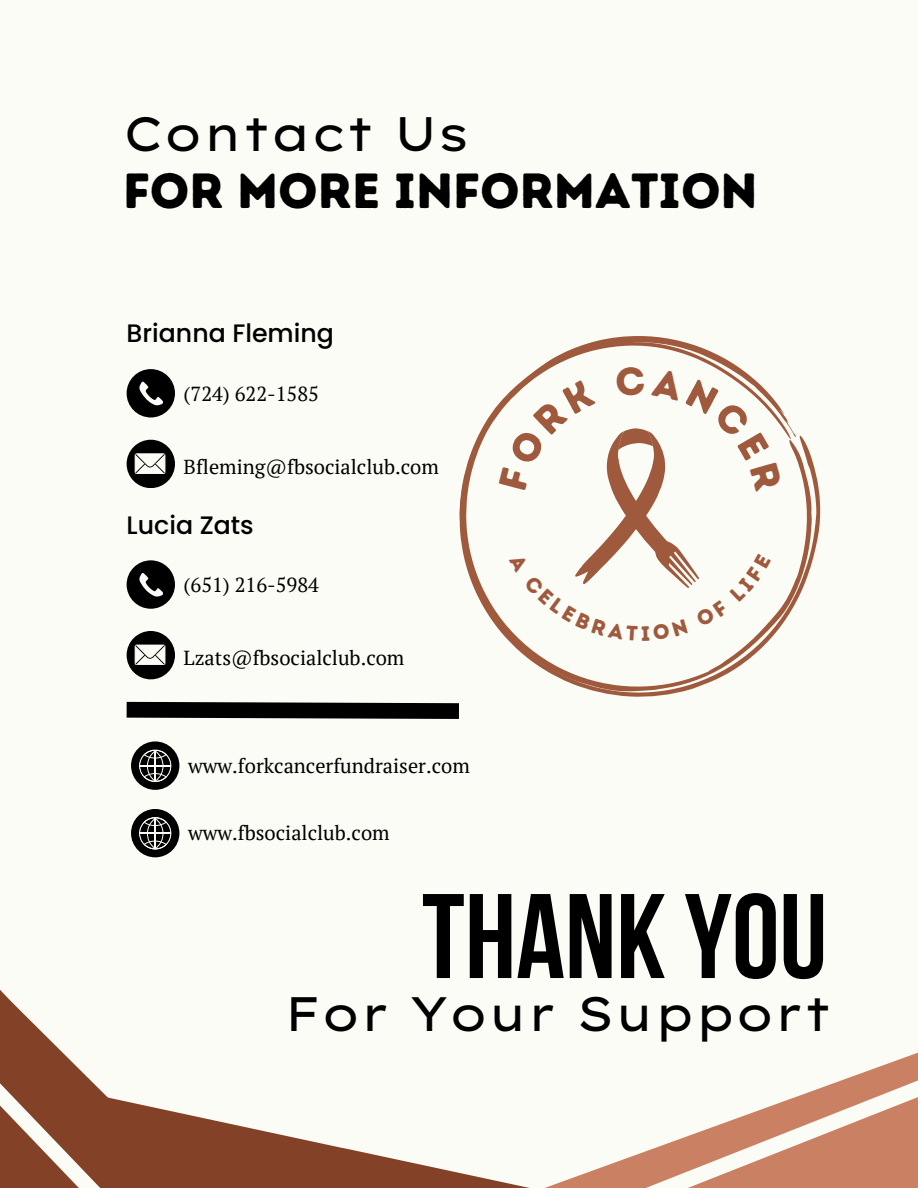
<style>
.page{position:relative;width:918px;height:1188px;background:#fcfcf6}
.page>*{position:absolute;margin:0;border:0;box-sizing:border-box;transform-origin:0 0}
.t1{font:120px "Bebas Neue Cyrillic";color:#000}
.t2{font:49.35px "Intro Rust Base";color:#000}
.t3{font:48.3px "Lexend Giga";color:#000}
.t4{font:500 25.2px "Poppins";color:#000}
.t5{font:20.25px "PT Serif";color:#000}
</style>
<div class="page">
<svg style="left:275px;top:1052px;width:643px;height:136px"></svg>
<svg style="left:0;top:990px;width:275px;height:198px"></svg>
<svg style="left:436px;top:1054px;width:482px;height:134px"></svg>
<div style="left:131px;top:741px;width:48px;height:49px;background:#000;border-radius:50%"></div>
<svg style="left:139px;top:750px;width:32px;height:32px"></svg>
<hr style="left:140px;top:765px;width:31px;height:1px;background:#fcfcf6">
<hr style="left:155px;top:750px;width:1px;height:31px;background:#fcfcf6">
<svg style="left:126px;top:701px;width:333px;height:18px;background:#1f1f1f"></svg>
<div style="left:127px;top:560px;width:48px;height:49px;background:#000;border-radius:50%"></div>
<div style="left:127px;top:631px;width:48px;height:48px;background:#000;border-radius:50%"></div>
<svg style="left:139px;top:573px;width:24px;height:24px"></svg>
<svg style="left:135px;top:645px;width:30px;height:20px"></svg>
<div style="left:127px;top:369px;width:48px;height:48px;background:#000;border-radius:50%"></div>
<div style="left:127px;top:440px;width:48px;height:48px;background:#000;border-radius:50%"></div>
<svg style="left:139px;top:382px;width:24px;height:23px"></svg>
<div style="left:135px;top:453px;width:30px;height:21px;border:1px solid #fff;border-radius:2px"></div>
<svg style="left:135px;top:454px;width:30px;height:19px"></svg>
<svg style="left:459px;top:342px;width:361px;height:355px"></svg>
<div style="left:131px;top:809px;width:48px;height:48px;background:#000;border-radius:50%"></div>
<svg style="left:139px;top:817px;width:32px;height:32px"></svg>
<hr style="left:140px;top:833px;width:31px;height:1px;background:#fcfcf6">
<hr style="left:155px;top:818px;width:1px;height:31px;background:#fcfcf6">
<svg style="left:498px;top:366px;width:285px;height:275px"></svg>
<h2 class="t3" style="left:123px;top:103px;width:348px">Contact Us</h2>
<h2 class="t2" style="left:123px;top:161px;width:636px">FOR MORE INFORMATION</h2>
<p class="t4" style="left:127px;top:316px;width:209px">Brianna Fleming</p>
<h3 class="t5" style="left:184px;top:380px;width:137px">(724) 622-1585</h3>
<p class="t5" style="left:184px;top:453px;width:257px">Bfleming@fbsocialclub.com</p>
<p class="t4" style="left:127px;top:508px;width:129px">Lucia Zats</p>
<p class="t5" style="left:184px;top:571px;width:137px">(651) 216-5984</p>
<p class="t5" style="left:184px;top:644px;width:222px">Lzats@fbsocialclub.com</p>
<p class="t5" style="left:188px;top:752px;width:283px">www.forkcancerfundraiser.com</p>
<p class="t5" style="left:188px;top:819px;width:203px">www.fbsocialclub.com</p>
<p class="t1" style="left:422px;top:888px;width:407px">THANK YOU</p>
<h4 class="t3" style="left:284px;top:983px;width:550px">For Your Support</h4>
</div>
